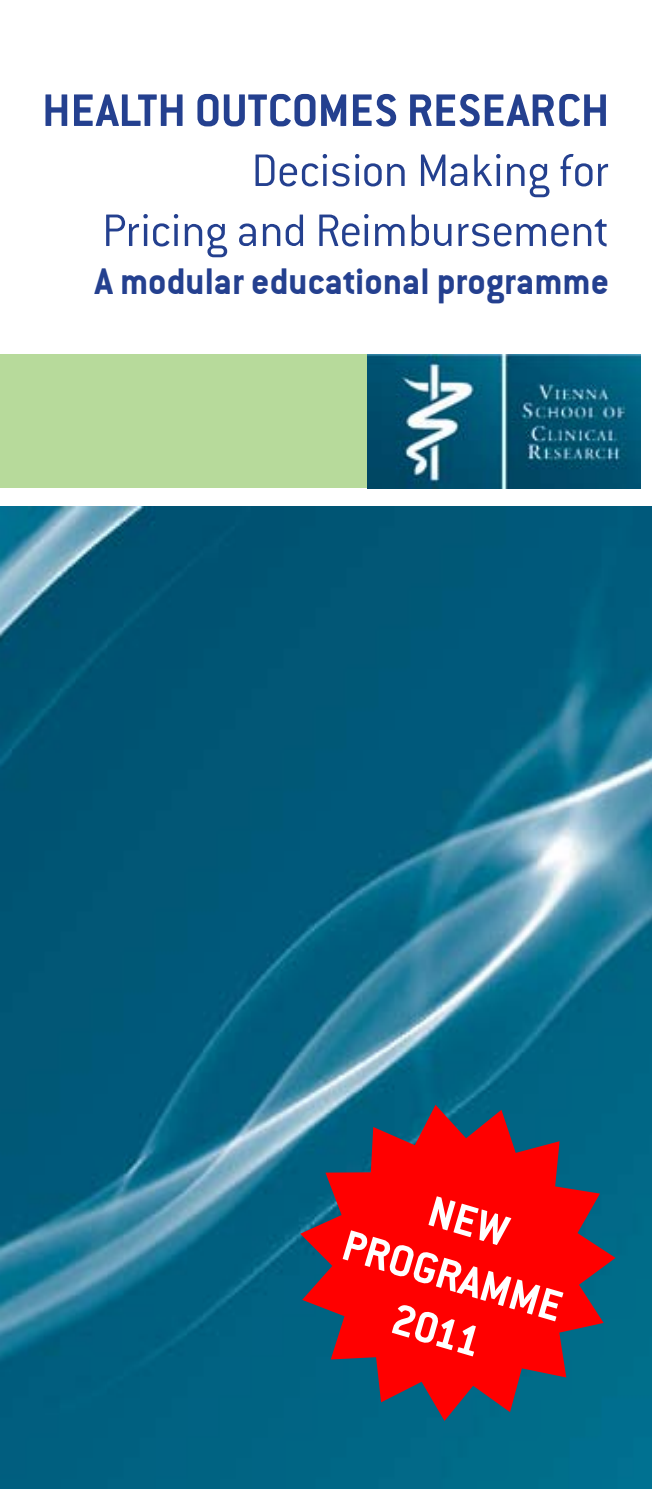
<style>
.page{position:relative;width:652px;height:1489px;background:#fff}
.page>*{position:absolute;margin:0;border:0;box-sizing:border-box;transform-origin:0 0}
.t1{font:50px/60px "Conduit ITCTT Light";letter-spacing:-.015em;color:#24408f;text-align:right}
.t2{font:50px "Conduit ITCTT Bold";color:#24408f}
.t3{font:47.25px/56.8px "Conduit ITCTT Bold";color:#fff;text-align:center}
.t4{font:40px "Conduit ITCTT Bold";color:#24408f}
</style>
<div class="page">
<img style="left:0;top:507px;width:652px;height:981px">
<div style="left:0;top:354px;width:367px;height:134px;background:#b7da9b"></div>
<img style="left:368px;top:355px;width:273px;height:133px">
<svg style="left:300px;top:1104px;width:315px;height:316px;background:#9f2733"></svg>
<p class="t2" style="left:42px;top:80px;width:569px">HEALTH OUTCOMES RESEARCH</p>
<p class="t1" style="left:102px;top:139px;width:509px">Decision Making for<br>Pricing and Reimbursement</p>
<p class="t4" style="left:95px;top:257px;width:516px">A modular educational programme</p>
<p class="t3" style="left:367px;top:1161px;width:228px;rotate:16deg">NEW<br>PROGRAMME<br>2011</p>
</div>
